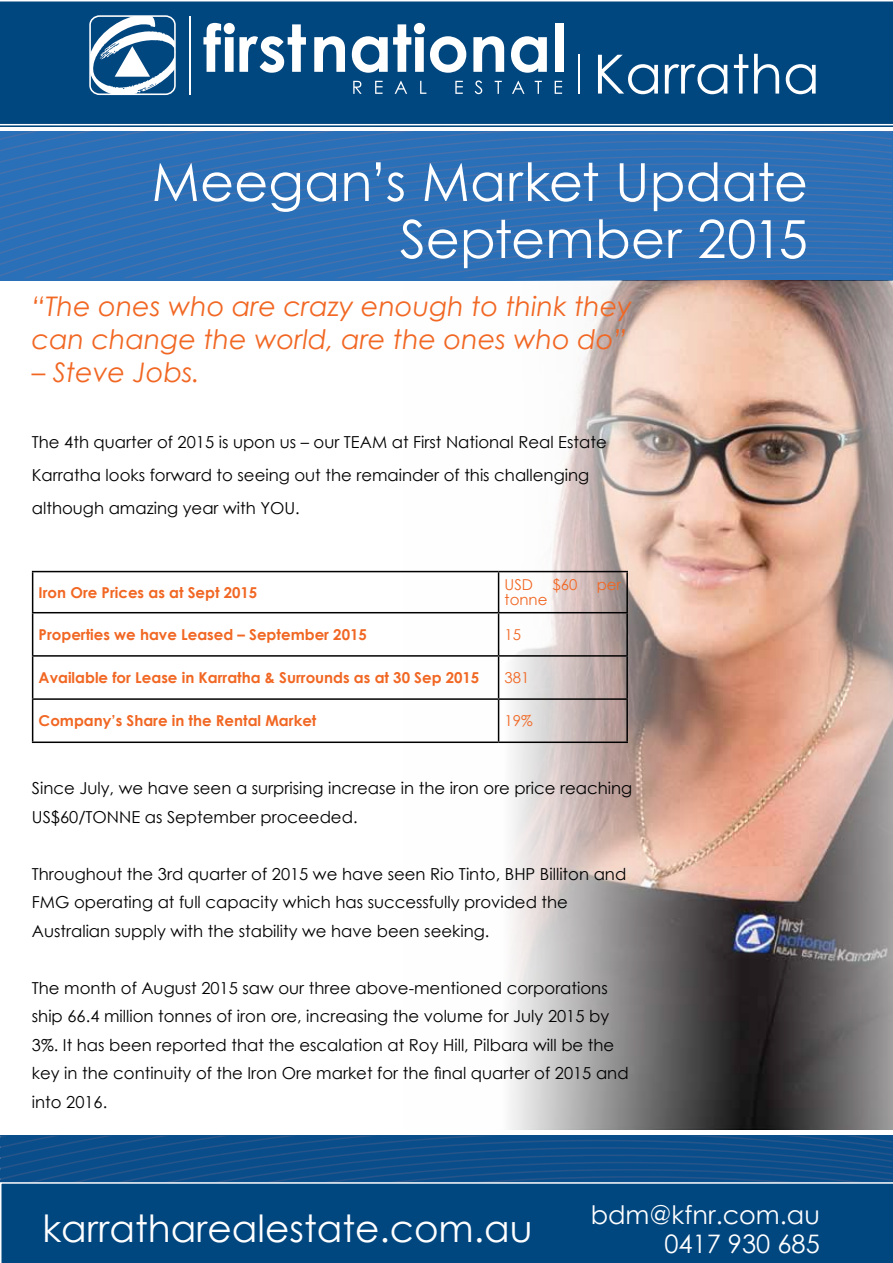
<style>
.page{position:relative;width:893px;height:1263px;background:#fff}
.page>*{position:absolute;margin:0;border:0;box-sizing:border-box;transform-origin:0 0}
.t1{font:54px "Century Gothic";color:#fff}
.t2{font:52.5px/57px "Century Gothic";color:#fff;text-align:right}
.t3{font:37.5px "Century Gothic";color:#fff}
.t4{font:italic 27px/33px "Century Gothic";color:#f16723}
.t5{font:25.5px/29.4px "Century Gothic";color:#fff;text-align:right}
.t6{font:16.5px/28.5px "Century Gothic";color:#000}
.t7{font:700 15px "Century Gothic";color:#f16723}
.t8{font:15px "Century Gothic";color:#f16723}
</style>
<div class="page">
<svg style="left:23px;top:197px;width:32px;height:81px;background:#2d70b6"></svg>
<svg style="left:55px;top:197px;width:33px;height:81px;background:#2d70b6"></svg>
<svg style="left:88px;top:197px;width:34px;height:81px;background:#2d70b6"></svg>
<svg style="left:122px;top:197px;width:770px;height:81px;background:#2d70b6"></svg>
<svg style="left:155px;top:199px;width:737px;height:79px;background:#2e70b5"></svg>
<svg style="left:189px;top:206px;width:703px;height:72px;background:#2e70b5"></svg>
<svg style="left:224px;top:213px;width:668px;height:65px;background:#2e70b5"></svg>
<svg style="left:0;top:1136px;width:892px;height:46px;background:#0e4f8a"></svg>
<img style="left:404px;top:280px;width:489px;height:849px">
<hr style="left:32px;top:571px;width:467px;height:1px;background:#000">
<hr style="left:32px;top:572px;width:1px;height:40px;background:#000">
<hr style="left:499px;top:571px;width:129px;height:1px;background:#000">
<hr style="left:498px;top:572px;width:1px;height:40px;background:#000">
<hr style="left:626px;top:572px;width:2px;height:40px;background:#000">
<hr style="left:32px;top:612px;width:467px;height:1px;background:#000">
<hr style="left:32px;top:613px;width:1px;height:42px;background:#000">
<hr style="left:499px;top:612px;width:129px;height:1px;background:#000">
<hr style="left:498px;top:613px;width:1px;height:42px;background:#000">
<hr style="left:626px;top:613px;width:2px;height:42px;background:#000">
<hr style="left:32px;top:655px;width:467px;height:2px;background:#000">
<hr style="left:32px;top:657px;width:1px;height:41px;background:#000">
<hr style="left:499px;top:655px;width:129px;height:2px;background:#000">
<hr style="left:498px;top:657px;width:1px;height:41px;background:#000">
<hr style="left:626px;top:657px;width:2px;height:41px;background:#000">
<hr style="left:32px;top:698px;width:467px;height:2px;background:#000">
<hr style="left:32px;top:700px;width:1px;height:41px;background:#000">
<hr style="left:499px;top:698px;width:129px;height:2px;background:#000">
<hr style="left:498px;top:700px;width:1px;height:41px;background:#000">
<hr style="left:626px;top:700px;width:2px;height:41px;background:#000">
<hr style="left:32px;top:741px;width:467px;height:2px;background:#000">
<hr style="left:499px;top:741px;width:129px;height:2px;background:#000">
<svg style="left:0;top:2px;width:892px;height:195px;background:#26659d"></svg>
<div style="left:0;top:1182px;width:893px;height:81px;background:#00467f"></div>
<h1 class="t1" style="left:593px;top:36px;width:228px">Karratha</h1>
<h2 class="t2" style="left:152px;top:153px;width:658px">Meegan’s Market Update<br>September 2015</h2>
<h3 class="t4" style="left:32px;top:289px;width:602px">“The ones who are crazy enough to think they can change the world, are the ones who do”</h3>
<h3 class="t4" style="left:32px;top:355px;width:170px">– Steve Jobs.</h3>
<p class="t6" style="left:32px;top:425px;width:576px;line-height:33px">The 4th quarter of 2015 is upon us – our TEAM at First National Real Estate<br>Karratha looks forward to seeing out the remainder of this challenging although amazing year with YOU.</p>
<p class="t7" style="left:39px;top:581px;width:220px">Iron Ore Prices as at Sept 2015</p>
<p class="t8" style="left:505px;top:574px;width:30px">USD</p>
<p class="t8" style="left:552px;top:574px;width:26px">$60</p>
<p class="t8" style="left:597px;top:574px;width:26px">per</p>
<p class="t8" style="left:505px;top:589px;width:44px">tonne</p>
<p class="t7" style="left:39px;top:623px;width:330px">Properties we have Leased – September 2015</p>
<p class="t8" style="left:505px;top:624px;width:18px">15</p>
<p class="t7" style="left:39px;top:666px;width:442px">Available for Lease in Karratha &amp; Surrounds as at 30 Sep 2015</p>
<p class="t8" style="left:505px;top:667px;width:26px">381</p>
<p class="t7" style="left:39px;top:709px;width:279px">Company’s Share in the Rental Market</p>
<p class="t8" style="left:505px;top:710px;width:30px">19%</p>
<p class="t6" style="left:32px;top:773px;width:602px">Since July, we have seen a surprising increase in the iron ore price reaching<br>US$60/TONNE as September proceeded.</p>
<p class="t6" style="left:32px;top:859px;width:596px">Throughout the 3rd quarter of 2015 we have seen Rio Tinto, BHP Billiton and<br>FMG operating at full capacity which has successfully provided the<br>Australian supply with the stability we have been seeking.</p>
<p class="t6" style="left:32px;top:973px;width:598px">The month of August 2015 saw our three above-mentioned corporations ship 66.4 million tonnes of iron ore, increasing the volume for July 2015 by 3%. It has been reported that the escalation at Roy Hill, Pilbara will be the key in the continuity of the Iron Ore market for the final quarter of 2015 and into 2016.</p>
<h3 class="t3" style="left:42px;top:1202px;width:492px">karratharealestate.com.au</h3>
<h3 class="t5" style="left:591px;top:1199px;width:231px">bdm@kfnr.com.au<br>0417 930 685</h3>
</div>
